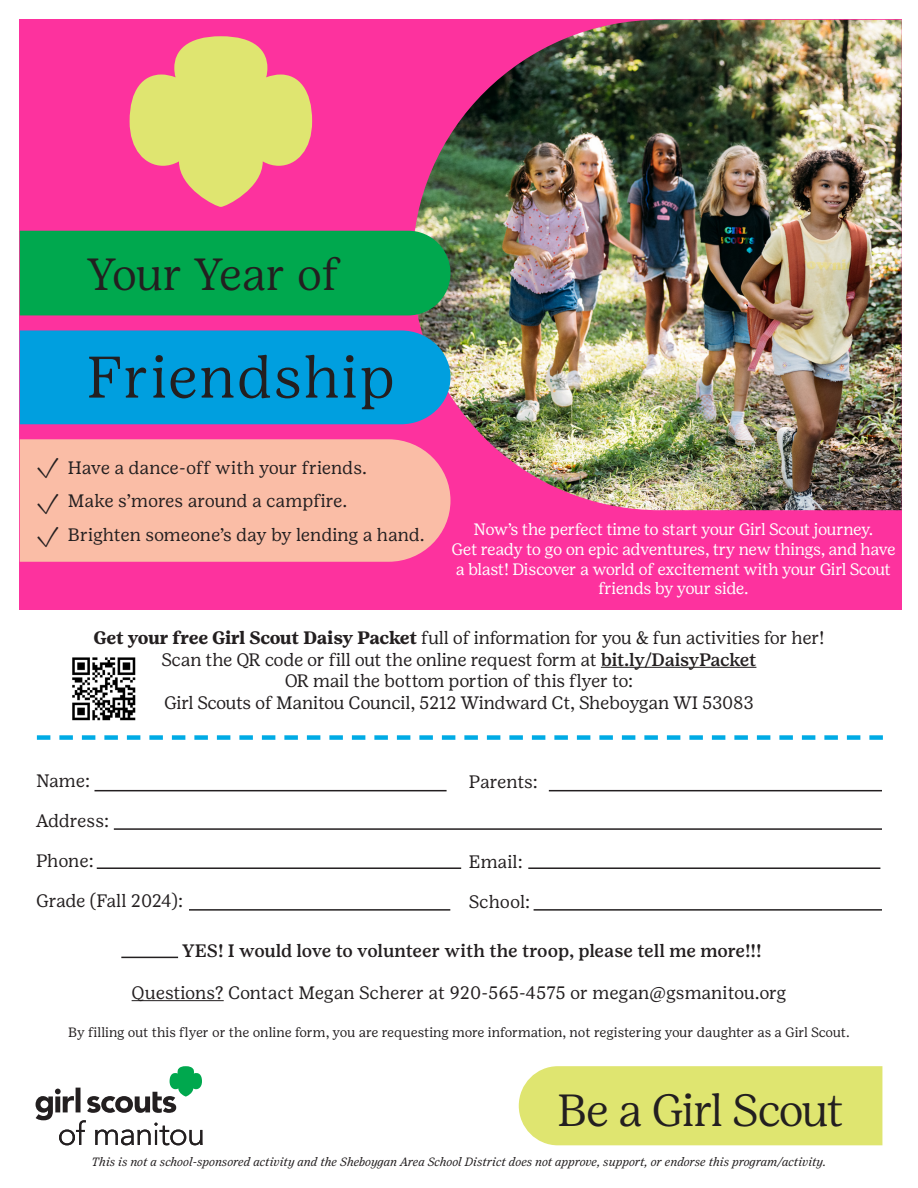
<style>
.page{position:relative;width:918px;height:1188px;background:#fff}
.page>*{position:absolute;margin:0;border:0;box-sizing:border-box;transform-origin:0 0}
.t1{font:300 58.5px "Girl Scout Display";letter-spacing:.05em;color:#231f20}
.t2{font:300 45px "Girl Scout Display";letter-spacing:-.02em;color:#231f20}
.t3{font:300 45px "Girl Scout Display";letter-spacing:.02em;color:#231f20}
.t4{font:300 30.6px "Girl Scout Display";color:#231f20}
.PARAGRAPH{font:18px "Girl Scout Text";letter-spacing:-.015em;color:#231f20}
.PARAGRAPH-2{font:500 18px "Girl Scout Text";letter-spacing:-.01em;color:#231f20}
.t5{font:16.5px/19.8px "Girl Scout Text";letter-spacing:-.03em;color:#fff;text-align:center}
.t6{font:13.5px "Girl Scout Text";letter-spacing:-.01em;color:#231f20}
.t7{font:italic 12px "Girl Scout Text";color:#231f20}
.s1{font-weight:700}
.s2{font-weight:500}
</style>
<div class="page">
<hr style="left:601px;top:667px;width:155px;height:1px;background:#231f20">
<svg style="left:37px;top:735px;width:846px;height:5px"></svg>
<hr style="left:132px;top:1000px;width:92px;height:1px;background:#231f20">
<hr style="left:94px;top:790px;width:353px;height:1px;background:#231f20">
<hr style="left:114px;top:828px;width:768px;height:2px;background:#231f20">
<hr style="left:97px;top:867px;width:364px;height:2px;background:#231f20">
<hr style="left:189px;top:909px;width:261px;height:2px;background:#231f20">
<hr style="left:121px;top:957px;width:57px;height:1px;background:#231f20">
<hr style="left:549px;top:790px;width:333px;height:1px;background:#231f20">
<hr style="left:528px;top:867px;width:352px;height:2px;background:#231f20">
<hr style="left:534px;top:909px;width:348px;height:2px;background:#231f20">
<svg style="left:36px;top:1066px;width:167px;height:79px"></svg>
<img style="left:72px;top:657px;width:64px;height:64px">
<div style="left:20px;top:20px;width:882px;height:590px;background:#fd329e"></div>
<img style="left:412px;top:20px;width:490px;height:490px">
<svg style="left:130px;top:36px;width:182px;height:171px"></svg>
<div style="left:20px;top:231px;width:430px;height:84px;background:#00a84e"></div>
<div style="left:20px;top:330px;width:430px;height:94px;background:#009fdf"></div>
<div style="left:20px;top:439px;width:430px;height:123px;background:#fabda6"></div>
<div style="left:519px;top:1066px;width:363px;height:79px;background:#dfe570"></div>
<p class="t3" style="left:87px;top:249px;width:254px">Your Year of</p>
<p class="t1" style="left:87px;top:344px;width:308px">Friendship</p>
<p class="t4" style="left:36px;top:450px;width:24px">✓</p>
<p class="t4" style="left:36px;top:487px;width:24px">✓</p>
<p class="t4" style="left:36px;top:519px;width:24px">✓</p>
<p class="PARAGRAPH" style="left:68px;top:457px;width:301px">Have a dance-off with your friends.</p>
<p class="PARAGRAPH" style="left:68px;top:491px;width:281px">Make s’mores around a campfire.</p>
<p class="PARAGRAPH" style="left:68px;top:525px;width:358px">Brighten someone’s day by lending a hand.</p>
<p class="t5" style="left:474px;top:519px;width:401px">Now’s the perfect time to start your Girl Scout journey.</p>
<p class="t5" style="left:451px;top:539px;width:446px">Get ready to go on epic adventures, try new things, and have a blast! Discover a world of excitement with your Girl Scout friends by your side.</p>
<p class="PARAGRAPH" style="left:93px;top:627px;width:733px"><span class="s1">Get your free Girl Scout Daisy Packet</span> full of information for you &amp; fun activities for her!</p>
<p class="PARAGRAPH" style="left:162px;top:649px;width:596px">Scan the QR code or fill out the online request form at <span class="s2">bit.ly/DaisyPacket</span></p>
<p class="PARAGRAPH" style="left:285px;top:671px;width:350px">OR mail the bottom portion of this flyer to:</p>
<p class="PARAGRAPH" style="left:164px;top:692px;width:591px">Girl Scouts of Manitou Council, 5212 Windward Ct, Sheboygan WI 53083</p>
<p class="PARAGRAPH" style="left:36px;top:771px;width:56px">Name:</p>
<p class="PARAGRAPH" style="left:36px;top:811px;width:74px">Address:</p>
<p class="PARAGRAPH" style="left:36px;top:851px;width:59px">Phone:</p>
<p class="PARAGRAPH" style="left:36px;top:891px;width:148px">Grade (Fall 2024):</p>
<p class="PARAGRAPH" style="left:469px;top:772px;width:70px">Parents:</p>
<p class="PARAGRAPH" style="left:469px;top:851px;width:55px">Email:</p>
<p class="PARAGRAPH" style="left:469px;top:891px;width:63px">School:</p>
<p class="PARAGRAPH-2" style="left:182px;top:940px;width:581px">YES! I would love to volunteer with the troop, please tell me more!!!</p>
<p class="PARAGRAPH" style="left:132px;top:982px;width:656px">Questions? Contact Megan Scherer at 920-565-4575 or megan@gsmanitou.org</p>
<p class="t6" style="left:68px;top:1024px;width:783px">By filling out this flyer or the online form, you are requesting more information, not registering your daughter as a Girl Scout.</p>
<p class="t2" style="left:558px;top:1085px;width:287px">Be a Girl Scout</p>
<p class="t7" style="left:91px;top:1155px;width:737px">This is not a school-sponsored activity and the Sheboygan Area School District does not approve, support, or endorse this program/activity.</p>
</div>
